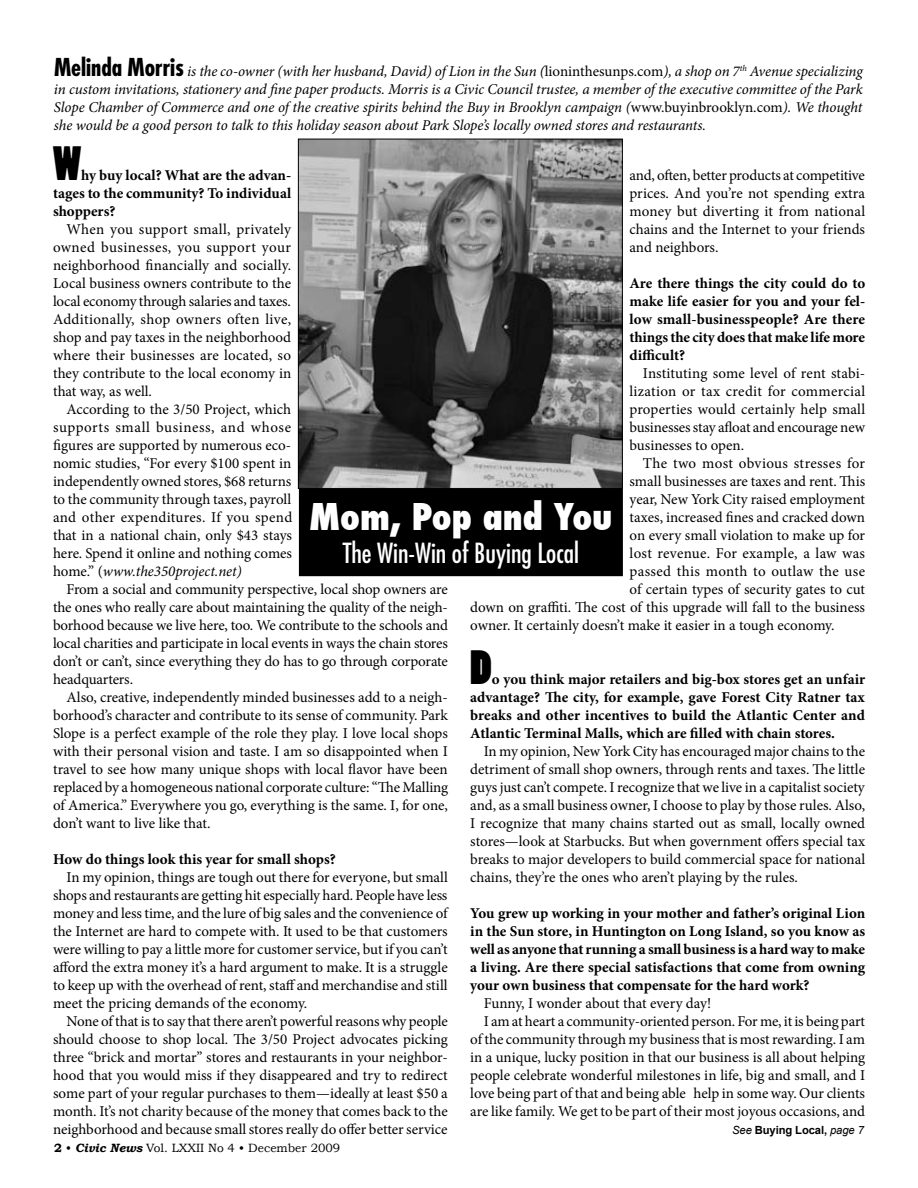
<style>
.page{position:relative;width:918px;height:1188px;background:#fff}
.page>*{position:absolute;margin:0;border:0;box-sizing:border-box;transform-origin:0 0}
.t1{font:45px "Poplar Std";color:#000}
.t2{font:800 condensed 36px "Futura";color:#fff}
.t3{font:condensed 27px "Futura Std";color:#fff}
.t4{font:15px/18px "Minion Pro";letter-spacing:-.005em;color:#000;text-align:justify}
.t5{font:700 15px/18px "Minion Pro";color:#000;text-align:justify}
.t6{font:italic 15px/18px "Minion Pro";letter-spacing:-.01em;color:#000;text-align:justify}
.t7{font:15px "Minion Pro";letter-spacing:.02em;color:#000}
.t8{font:15px "Minion Pro";letter-spacing:.015em;color:#000}
.t9{font:12px "Bookman Old Style";color:#000}
.t10{font:700 11.25px "Arial";letter-spacing:-.01em;color:#000}
.s1{font-family:"Futura Std";font-weight:700;font-style:normal;font-stretch:condensed;font-size:24px}
.s2{font-style:normal}
.s3{font-style:italic}
.s4{font-weight:400;font-style:italic}
.s5{font-weight:700}
.s6{font-weight:700;font-style:italic}
</style>
<div class="page">
<div style="left:300px;top:488px;width:322px;height:87px;background:#000"></div>
<div style="left:299px;top:487px;width:324px;height:89px;border:2px solid #000"></div>
<img style="left:300px;top:141px;width:321px;height:346px">
<div style="left:298px;top:139px;width:325px;height:350px;border:1px solid #000"></div>
<p class="t6" style="left:54px;top:62px;width:810px"><span class="s1">Melinda Morris</span> is the co-owner (with her husband, David) of Lion in the Sun (<span class="s2">lioninthesunps.com</span>), a shop on 7<sup>th</sup> Avenue specializing in custom invitations, stationery and fine paper products. Morris is a Civic Council trustee, a member of the executive committee of the Park Slope Chamber of Commerce and one of the creative spirits behind the Buy in Brooklyn campaign (<span class="s2">www.buyinbrooklyn.com</span>). We thought she would be a good person to talk to this holiday season about Park Slope’s locally owned stores and restaurants.</p>
<h1 class="t1" style="left:53px;top:139px;width:29px">W</h1>
<p class="t4" style="left:629px;top:166px;width:237px">and, often, better products at competitive prices. And you’re not spending extra money but diverting it from national chains and the Internet to your friends and neighbors.</p>
<p class="t5" style="left:629px;top:274px;width:237px">Are there things the city could do to make life easier for you and your fel&shy;low small-businesspeople? Are there things the city does that make life more difficult?</p>
<p class="t4" style="left:629px;top:364px;width:237px;text-indent:14px">Instituting some level of rent stabi&shy;lization or tax credit for commercial properties would certainly help small businesses stay afloat and encourage new businesses to open.</p>
<p class="t7" style="left:643px;top:453px;width:224px">The two most obvious stresses for</p>
<p class="t4" style="left:629px;top:472px;width:237px">small businesses are taxes and rent. This</p>
<p class="t4" style="left:630px;top:490px;width:237px">year, New York City raised employment</p>
<p class="t4" style="left:630px;top:508px;width:237px">taxes, increased fines and cracked down</p>
<p class="t4" style="left:630px;top:526px;width:237px">on every small violation to make up for</p>
<p class="t8" style="left:630px;top:543px;width:237px">lost revenue. For example, a law was</p>
<p class="t7" style="left:630px;top:561px;width:237px">passed this month to outlaw the use</p>
<p class="t4" style="left:630px;top:580px;width:237px">of certain types of security gates to cut</p>
<p class="t4" style="left:470px;top:598px;width:396px">down on graffiti. The cost of this upgrade will fall to the business</p>
<p class="t4" style="left:470px;top:616px;width:366px">owner. It certainly doesn’t make it easier in a tough economy.</p>
<h1 class="t1" style="left:470px;top:643px;width:23px">D</h1>
<p class="t5" style="left:53px;top:166px;width:240px;text-indent:28px">hy buy local? What are the advan&shy;tages to the community? To individual shoppers?</p>
<p class="t4" style="left:53px;top:221px;width:240px;text-indent:14px">When you support small, privately owned businesses, you support your neighborhood financially and socially.<br>Local business owners contribute to the local economy through salaries and taxes.<br>Additionally, shop owners often live, shop and pay taxes in the neighborhood where their businesses are located, so they contribute to the local economy in that way, as well.</p>
<p class="t4" style="left:53px;top:401px;width:241px;text-indent:14px">According to the 3/50 Project, which supports small business, and whose figures are supported by numerous eco&shy;nomic studies, “For every $100 spent in independently owned stores, $68 returns to the community through taxes, payroll and other expenditures. If you spend that in a national chain, only $43 stays here. Spend it online and nothing comes home.” (<span class="s3">www.the350project.net)</span></p>
<p class="t4" style="left:53px;top:581px;width:396px;text-indent:14px">From a social and community perspective, local shop owners are the ones who really care about maintaining the quality of the neigh&shy;borhood because we live here, too. We contribute to the schools and local charities and participate in local events in ways the chain stores don’t or can’t, since everything they do has to go through corporate headquarters.</p>
<p class="t4" style="left:53px;top:689px;width:397px;text-indent:14px">Also, creative, independently minded businesses add to a neigh&shy;borhood’s character and contribute to its sense of community. Park Slope is a perfect example of the role they play. I love local shops with their personal vision and taste. I am so disappointed when I travel to see how many unique shops with local flavor have been replaced by a homogeneous national corporate culture: “The Malling of America.” Everywhere you go, everything is the same. I, for one, don’t want to live like that.</p>
<p class="t5" style="left:53px;top:850px;width:284px">How do things look this year for small shops?</p>
<p class="t4" style="left:53px;top:869px;width:396px;text-indent:14px">In my opinion, things are tough out there for everyone, but small shops and restaurants are getting hit especially hard. People have less money and less time, and the lure of big sales and the convenience of the Internet are hard to compete with. It used to be that customers were willing to pay a little more for customer service, but if you can’t afford the extra money it’s a hard argument to make. It is a struggle to keep up with the overhead of rent, staff and merchandise and still meet the pricing demands of the economy.</p>
<p class="t4" style="left:53px;top:1013px;width:397px;text-indent:14px">None of that is to say that there aren’t powerful reasons why people should choose to shop local. The 3/50 Project advocates picking three “brick and mortar” stores and restaurants in your neighbor&shy;hood that you would miss if they disappeared and try to redirect some part of your regular purchases to them—ideally at least $50 a month. It’s not charity because of the money that comes back to the neighborhood and because small stores really do offer better service</p>
<h2 class="t2" style="left:309px;top:493px;width:305px">Mom, Pop and You</h2>
<h3 class="t3" style="left:343px;top:537px;width:238px">The Win-Win of Buying Local</h3>
<p class="t5" style="left:470px;top:670px;width:396px;text-indent:22px">o you think major retailers and big-box stores get an unfair advantage? The city, for example, gave Forest City Ratner tax breaks and other incentives to build the Atlantic Center and Atlantic Terminal Malls, which are filled with chain stores.</p>
<p class="t4" style="left:470px;top:742px;width:396px;text-indent:14px">In my opinion, New York City has encouraged major chains to the detriment of small shop owners, through rents and taxes. The little guys just can’t compete. I recognize that we live in a capitalist society and, as a small business owner, I choose to play by those rules. Also, I recognize that many chains started out as small, locally owned stores—look at Starbucks. But when government offers special tax breaks to major developers to build commercial space for national chains, they’re the ones who aren’t playing by the rules.</p>
<p class="t5" style="left:470px;top:904px;width:396px">You grew up working in your mother and father’s original Lion in the Sun store, in Huntington on Long Island, so you know as well as anyone that running a small business is a hard way to make a living. Are there special satisfactions that come from owning your own business that compensate for the hard work?</p>
<p class="t4" style="left:484px;top:994px;width:229px">Funny, I wonder about that every day!</p>
<p class="t4" style="left:484px;top:1012px;width:383px">I am at heart a community-oriented person. For me, it is being part</p>
<p class="t4" style="left:470px;top:1030px;width:396px">of the community through my business that is most rewarding. I am</p>
<p class="t4" style="left:470px;top:1048px;width:396px">in a unique, lucky position in that our business is all about helping</p>
<p class="t4" style="left:470px;top:1066px;width:396px">people celebrate wonderful milestones in life, big and small, and I</p>
<p class="t4" style="left:470px;top:1084px;width:396px">love being part of that and being able help in some way. Our clients</p>
<p class="t4" style="left:470px;top:1102px;width:396px">are like family. We get to be part of their most joyous occasions, and</p>
<p class="t10" style="left:732px;top:1123px;width:133px"><span class="s4">See</span> Buying Local, <span class="s4">page 7</span></p>
<p class="t9" style="left:54px;top:1141px;width:288px"><span class="s5">2</span> • <span class="s6">Civic News</span> Vol. LXXII No 4 • December 2009</p>
</div>
